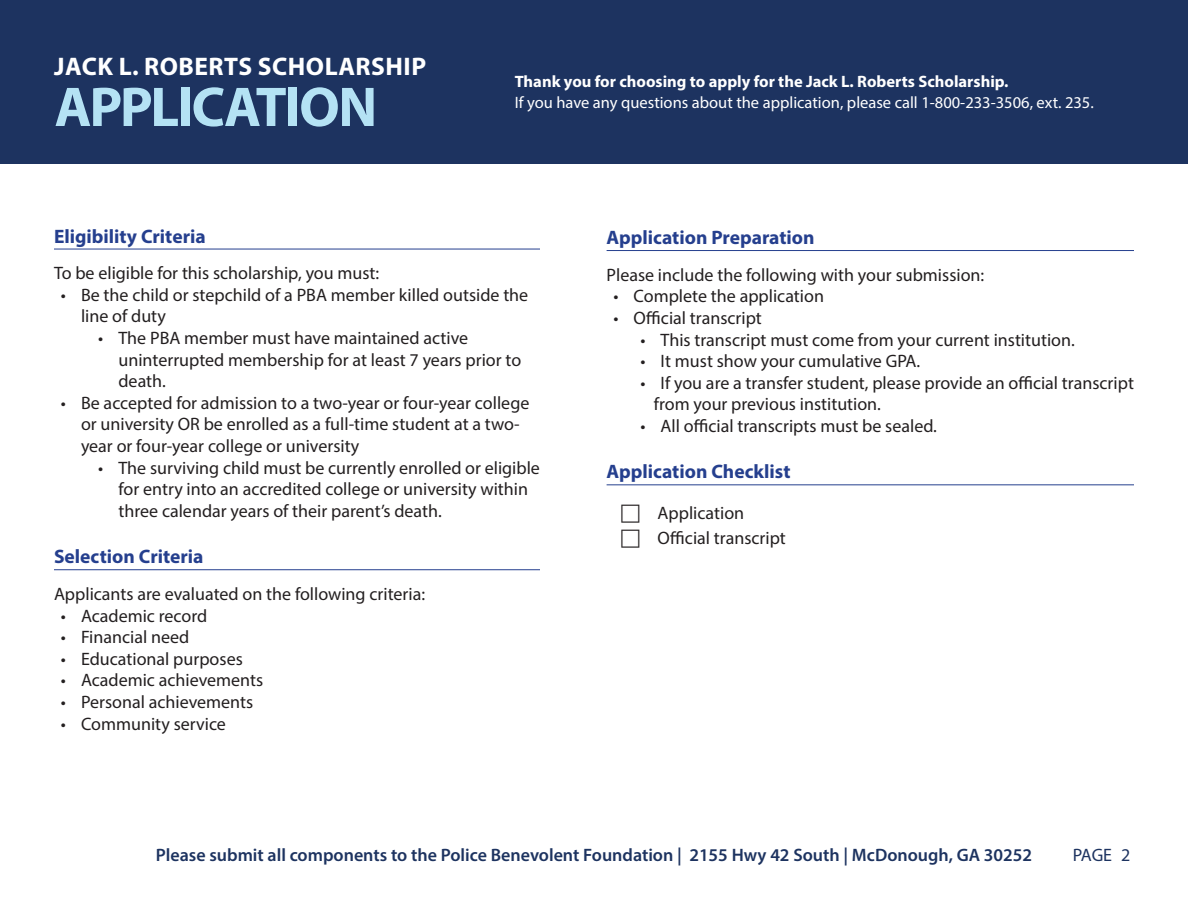
<style>
.page{position:relative;width:1188px;height:918px;background:#fff}
.page>*{position:absolute;margin:0;border:0;box-sizing:border-box;transform-origin:0 0}
.t1{font:700 56.55px "Myriad Pro";letter-spacing:-.035em;color:#b4e2f4}
.t2{font:700 25.5px "Myriad Pro";letter-spacing:.02em;color:#fff}
.Form_Section_Heading{font:700 19.5px "Myriad Pro";color:#253f8e}
.t3{font:18px/21.6px "Myriad Pro";color:#231f20}
.t4{font:600 18px "Myriad Pro";color:#1d3360}
.t5{font:18px "Myriad Pro";color:#1d3360}
.t6{font:16.5px "Myriad Pro";color:#fff}
.t7{font:700 16.5px "Myriad Pro";color:#fff}
</style>
<div class="page">
<div style="left:0;top:0;width:1188px;height:164px;background:#1d3360"></div>
<hr style="left:54px;top:249px;width:486px;height:1px;background:#253f8e">
<hr style="left:54px;top:569px;width:486px;height:1px;background:#253f8e">
<hr style="left:607px;top:250px;width:527px;height:1px;background:#253f8e">
<hr style="left:607px;top:484px;width:527px;height:1px;background:#253f8e">
<h2 class="t2" style="left:54px;top:50px;width:373px">JACK L. ROBERTS SCHOLARSHIP</h2>
<h1 class="t1" style="left:55px;top:70px;width:324px">APPLICATION</h1>
<p class="t7" style="left:515px;top:71px;width:495px">Thank you for choosing to apply for the Jack L. Roberts Scholarship.</p>
<p class="t6" style="left:515px;top:93px;width:581px">If you have any questions about the application, please call 1-800-233-3506, ext. 235.</p>
<p class="Form_Section_Heading" style="left:54px;top:223px;width:153px">Eligibility Criteria</p>
<p class="t3" style="left:54px;top:262px;width:327px">To be eligible for this scholarship, you must:</p>
<p class="t3" style="left:81px;top:284px;width:449px;text-indent:-20px">• Be the child or stepchild of a PBA member killed outside the line of duty</p>
<p class="t3" style="left:118px;top:327px;width:404px;text-indent:-20px">• The PBA member must have maintained active uninterrupted membership for at least 7 years prior to death.</p>
<p class="t3" style="left:81px;top:392px;width:450px;text-indent:-20px">• Be accepted for admission to a two-year or four-year college or university OR be enrolled as a full-time student at a two&shy;year or four-year college or university</p>
<p class="t3" style="left:118px;top:457px;width:423px;text-indent:-20px">• The surviving child must be currently enrolled or eligible for entry into an accredited college or university within three calendar years of their parent’s death.</p>
<p class="Form_Section_Heading" style="left:54px;top:544px;width:151px">Selection Criteria</p>
<p class="t3" style="left:54px;top:583px;width:373px">Applicants are evaluated on the following criteria:</p>
<p class="t3" style="left:61px;top:604px;width:148px">• Academic record</p>
<p class="t3" style="left:61px;top:626px;width:130px">• Financial need</p>
<p class="t3" style="left:61px;top:648px;width:184px">• Educational purposes</p>
<p class="t3" style="left:61px;top:669px;width:204px">• Academic achievements</p>
<p class="t3" style="left:61px;top:691px;width:194px">• Personal achievements</p>
<p class="t3" style="left:61px;top:712px;width:167px">• Community service</p>
<p class="Form_Section_Heading" style="left:607px;top:225px;width:210px">Application Preparation</p>
<p class="t3" style="left:607px;top:264px;width:379px">Please include the following with your submission:</p>
<p class="t3" style="left:613px;top:285px;width:212px">• Complete the application</p>
<p class="t3" style="left:613px;top:307px;width:150px">• Official transcript</p>
<p class="t3" style="left:640px;top:328px;width:436px">• This transcript must come from your current institution.</p>
<p class="t3" style="left:640px;top:350px;width:281px">• It must show your cumulative GPA.</p>
<p class="t3" style="left:654px;top:372px;width:482px;text-indent:-14px">• If you are a transfer student, please provide an official transcript from your previous institution.</p>
<p class="t3" style="left:640px;top:415px;width:298px">• All official transcripts must be sealed.</p>
<p class="Form_Section_Heading" style="left:607px;top:459px;width:186px">Application Checklist</p>
<p class="t3" style="left:658px;top:502px;width:88px">Application</p>
<p class="t3" style="left:658px;top:527px;width:130px">Official transcript</p>
<p class="t4" style="left:156px;top:844px;width:878px">Please submit all components to the Police Benevolent Foundation | 2155 Hwy 42 South | McDonough, GA 30252</p>
<p class="t5" style="left:1073px;top:844px;width:59px">PAGE 2</p>
</div>
